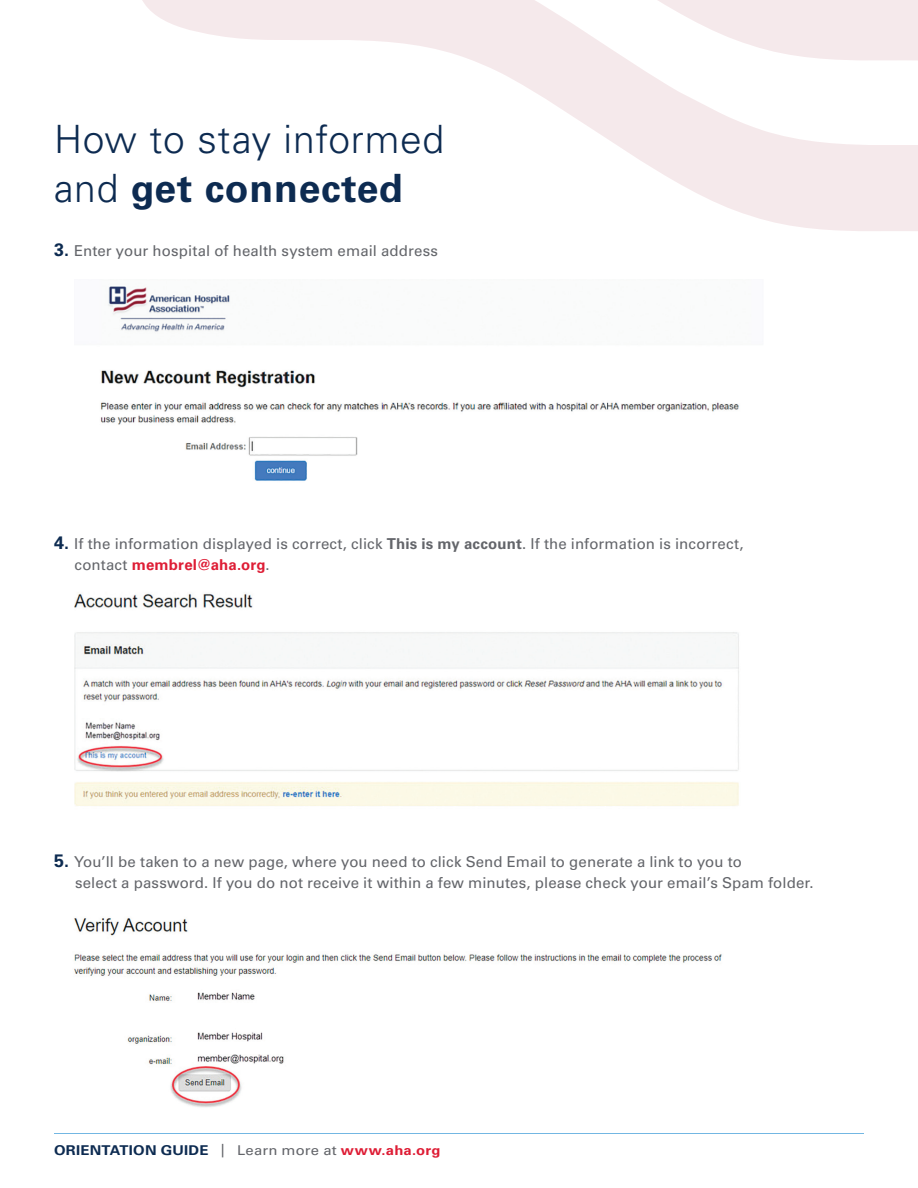
<style>
.page{position:relative;width:918px;height:1188px;background:#fff}
.page>*{position:absolute;margin:0;border:0;box-sizing:border-box;transform-origin:0 0}
.t1{font:300 39px/48.6px "Univers LT Std";letter-spacing:.02em;color:#0d2b51}
.t2{font:15px/21px "Univers LT Std";letter-spacing:.005em;color:#63656a}
.t3{font:700 13.5px "Univers LT Std";letter-spacing:.015em;color:#0d2b51;scale:1.1 1}
.s1{font-weight:700}
.s2{font-weight:700;font-size:18px;color:#0d2b51}
.s3{font-weight:700;color:#de1d35}
.s4{font-weight:400;color:#63656a}
.s5{color:#de1d35}
</style>
<div class="page">
<hr style="left:54px;top:1133px;width:810px;height:1px;background:#64b0e1">
<img style="left:100px;top:286px;width:639px;height:195px">
<img style="left:74px;top:593px;width:665px;height:213px">
<img style="left:74px;top:918px;width:648px;height:189px">
<svg style="left:580px;top:121px;width:338px;height:110px;fill:#f5e9eb"></svg>
<svg style="left:142px;top:0;width:776px;height:121px"></svg>
<h1 class="t1" style="left:54px;top:115px;width:392px">How to stay informed and <span class="s1">get connected</span></h1>
<p class="t2" style="left:54px;top:241px;width:385px"><span class="s2">3.</span> Enter your hospital of health system email address</p>
<p class="t2" style="left:75px;top:533px;width:671px;text-indent:-20px"><span class="s2">4.</span> If the information displayed is correct, click <span class="s1">This is my account</span>. If the information is incorrect, contact <span class="s3">membrel@aha.org</span>.</p>
<p class="t2" style="left:75px;top:851px;width:740px;text-indent:-21px"><span class="s2">5.</span> You’ll be taken to a new page, where you need to click Send Email to generate a link to you to<br>select a password. If you do not receive it within a few minutes, please check your email’s Spam folder.</p>
<p class="t3" style="left:54px;top:1143px;width:353px">ORIENTATION GUIDE <span class="s4">| Learn more at</span> <span class="s5">www.aha.org</span></p>
</div>
